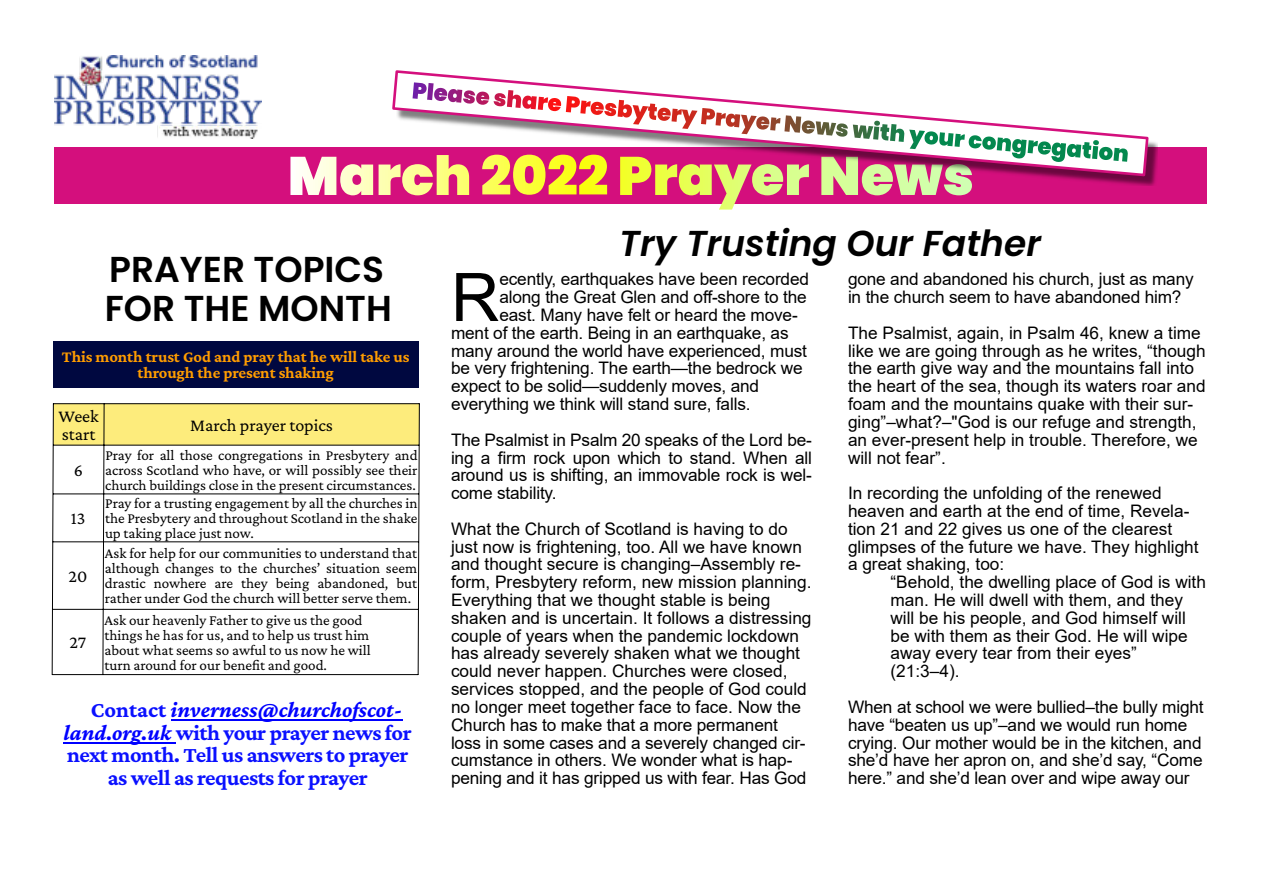
<style>
.page{position:relative;width:1263px;height:893px;background:#fff}
.page>*{position:absolute;margin:0;border:0;box-sizing:border-box;transform-origin:0 0}
.t1{font:67.05px "Arial";color:#000}
.t2{font:600 36px/39.6px "Poppins";color:#000}
.t3{font:italic 600 36px "Poppins";color:#000}
.t4{font:700 22.5px "Crimson Pro";letter-spacing:-.02em;color:#0a10ff}
.t5{font:italic 700 22.5px "Crimson Pro";color:#00f}
.t6{font:18px/18px "Crimson Pro";letter-spacing:-.005em;color:#000}
.t7{font:17.25px/17.9px "Arial";color:#000}
.t8{font:700 16.5px/16.5px "Crimson Pro";letter-spacing:-.005em;color:#ff9d00;text-align:center}
.t9{font:15px/15px "Crimson Pro";letter-spacing:-.005em;color:#000;text-align:justify}
.s1{font-style:normal;color:#0a10ff}
.s2{font-style:italic;color:#00f}
</style>
<div class="page">
<div style="left:55px;top:147px;width:1152px;height:56px;background:#d40f7d"></div>
<svg style="left:290px;top:157px;width:83px;height:38px"></svg>
<svg style="left:51px;top:403px;width:369px;height:273px"></svg>
<div style="left:53px;top:342px;width:366px;height:46px;background:#000840"></div>
<hr style="left:171px;top:719px;width:231px;height:2px;background:#00f">
<hr style="left:64px;top:742px;width:112px;height:1px;background:#00f">
<img style="left:54px;top:56px;width:208px;height:83px">
<svg style="left:394px;top:70px;width:756px;height:108px"></svg>
<svg style="left:379px;top:82px;width:749px;height:128px"></svg>
<h2 class="t2" style="left:105px;top:249px;width:288px">PRAYER TOPICS<br>FOR THE MONTH</h2>
<p class="t8" style="left:62px;top:348px;width:349px">This month trust God and pray that he will take us through the present shaking</p>
<p class="t6" style="left:59px;top:406px;width:42px">Week start</p>
<p class="t6" style="left:190px;top:415px;width:144px">March prayer topics</p>
<p class="t6" style="left:74px;top:460px;width:11px">6</p>
<p class="t9" style="left:105px;top:447px;width:314px">Pray for all those congregations in Presbytery and across Scotland who have, or will possibly see their church buildings close in the present circumstances.</p>
<p class="t6" style="left:71px;top:509px;width:16px">13</p>
<p class="t6" style="left:69px;top:567px;width:20px">20</p>
<p class="t6" style="left:69px;top:633px;width:18px">27</p>
<p class="t9" style="left:105px;top:495px;width:314px">Pray for a trusting engagement by all the churches in the Presbytery and throughout Scotland in the shake up taking place just now.</p>
<p class="t9" style="left:105px;top:546px;width:314px">Ask for help for our communities to understand that although changes to the churches’ situation seem drastic nowhere are they being abandoned, but rather under God the church will better serve them.</p>
<p class="t9" style="left:104px;top:612px;width:268px;text-align:left">Ask our heavenly Father to give us the good things he has for us, and to help us trust him about what seems so awful to us now he will turn around for our benefit and good.</p>
<h3 class="t5" style="left:91px;top:697px;width:313px"><span class="s1">Contact</span> inverness@churchofscot‐</h3>
<h3 class="t4" style="left:64px;top:720px;width:350px"><span class="s2">land.org.uk</span> with your prayer news for</h3>
<h3 class="t4" style="left:67px;top:742px;width:343px">next month. Tell us answers to prayer</h3>
<h3 class="t4" style="left:108px;top:765px;width:261px">as well as requests for prayer</h3>
<h2 class="t3" style="left:619px;top:218px;width:423px">Try Trusting Our Father</h2>
<h1 class="t1" style="left:451px;top:272px;width:50px">R</h1>
<p class="t7" style="left:499px;top:272px;width:311px">ecently, earthquakes have been recorded</p>
<p class="t7" style="left:499px;top:290px;width:309px">along the Great Glen and off-shore to the</p>
<p class="t7" style="left:499px;top:308px;width:300px">east. Many have felt or heard the move-</p>
<p class="t7" style="left:451px;top:325px;width:339px">ment of the earth. Being in an earthquake, as</p>
<p class="t7" style="left:451px;top:343px;width:358px">many around the world have experienced, must</p>
<p class="t7" style="left:451px;top:361px;width:353px">be very frightening. The earth—the bedrock we</p>
<p class="t7" style="left:451px;top:379px;width:310px">expect to be solid—suddenly moves, and</p>
<p class="t7" style="left:451px;top:397px;width:301px">everything we think will stand sure, falls.</p>
<p class="t7" style="left:451px;top:432px;width:362px;text-align:justify">The Psalmist in Psalm 20 speaks of the Lord be&shy;ing a firm rock upon which to stand. When all around us is shifting, an immovable rock is wel&shy;come stability.</p>
<p class="t7" style="left:451px;top:521px;width:362px">What the Church of Scotland is having to do just now is frightening, too. All we have known and thought secure is changing–Assembly re&shy;form, Presbytery reform, new mission planning.<br>Everything that we thought stable is being shaken and is uncertain. It follows a distressing couple of years when the pandemic lockdown has already severely shaken what we thought could never happen. Churches were closed, services stopped, and the people of God could no longer meet together face to face. Now the Church has to make that a more permanent loss in some cases and a severely changed cir&shy;cumstance in others. We wonder what is hap&shy;pening and it has gripped us with fear. Has God</p>
<p class="t7" style="left:848px;top:272px;width:347px">gone and abandoned his church, just as many in the church seem to have abandoned him?</p>
<p class="t7" style="left:848px;top:325px;width:359px">The Psalmist, again, in Psalm 46, knew a time like we are going through as he writes, “though the earth give way and the mountains fall into the heart of the sea, though its waters roar and foam and the mountains quake with their sur&shy;ging”–what?–"God is our refuge and strength, an ever-present help in trouble. Therefore, we will not fear”.</p>
<p class="t7" style="left:848px;top:486px;width:352px">In recording the unfolding of the renewed heaven and earth at the end of time, Revela&shy;tion 21 and 22 gives us one of the clearest glimpses of the future we have. They highlight a great shaking, too:</p>
<p class="t7" style="left:890px;top:575px;width:317px">“Behold, the dwelling place of God is with man. He will dwell with them, and they will be his people, and God himself will be with them as their God. He will wipe away every tear from their eyes” (21:3–4).</p>
<p class="t7" style="left:848px;top:699px;width:357px">When at school we were bullied–the bully might have “beaten us up”–and we would run home crying. Our mother would be in the kitchen, and she’d have her apron on, and she’d say, “Come here.” and she’d lean over and wipe away our</p>
</div>
